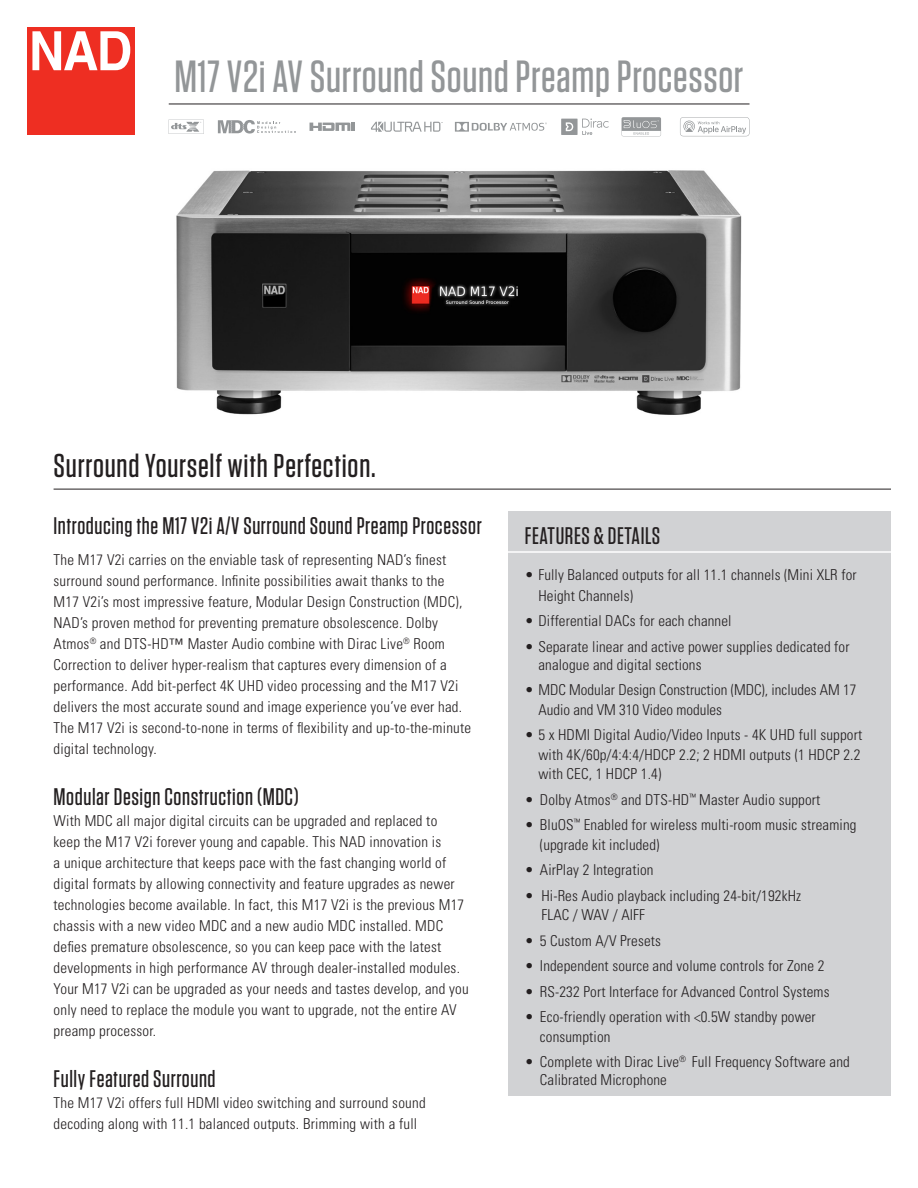
<style>
.page{position:relative;width:918px;height:1188px;background:#fff}
.page>*{position:absolute;margin:0;border:0;box-sizing:border-box;transform-origin:0 0}
.t1{font:500 45px "Tungsten";letter-spacing:.015em;color:#939698}
.t2{font:500 33px "Tungsten";letter-spacing:.025em;color:#231f20}
.t3{font:500 24px "Tungsten";letter-spacing:.025em;color:#231f20}
.t4{font:300 condensed 15px/21px "Univers";letter-spacing:.015em;color:#231f20}
.s1{font-family:"Frutiger";font-weight:400}
</style>
<div class="page">
<img style="left:168px;top:103px;width:582px;height:312px">
<div style="left:509px;top:512px;width:382px;height:584px;background:#d1d2d4"></div>
<div style="left:27px;top:27px;width:107px;height:107px;background:#ee2e22"></div>
<svg style="left:32px;top:31px;width:98px;height:39px"></svg>
<hr style="left:169px;top:104px;width:581px;height:1px;background:#231f20">
<hr style="left:505px;top:551px;width:389px;height:2px;background:#fff">
<hr style="left:54px;top:489px;width:837px;height:1px;background:#231f20">
<svg style="left:310px;top:123px;width:45px;height:8px"></svg>
<svg style="left:218px;top:120px;width:78px;height:14px"></svg>
<svg style="left:371px;top:122px;width:72px;height:10px"></svg>
<svg style="left:561px;top:119px;width:48px;height:16px"></svg>
<svg style="left:622px;top:117px;width:39px;height:19px"></svg>
<svg style="left:455px;top:122px;width:92px;height:10px"></svg>
<svg style="left:168px;top:120px;width:36px;height:14px"></svg>
<svg style="left:680px;top:117px;width:70px;height:19px"></svg>
<p class="t1" style="left:175px;top:53px;width:570px">M17 V2i AV Surround Sound Preamp Processor</p>
<p class="t2" style="left:54px;top:449px;width:324px">Surround Yourself with Perfection.</p>
<p class="t3" style="left:54px;top:513px;width:430px">Introducing the M17 V2i A/V Surround Sound Preamp Processor</p>
<p class="t4" style="left:54px;top:549px;width:419px">The M17 V2i carries on the enviable task of representing NAD’s finest surround sound performance. Infinite possibilities await thanks to the M17 V2i’s most impressive feature, Modular Design Construction (MDC), NAD’s proven method for preventing premature obsolescence. Dolby Atmos<sup>®</sup> and DTS-HD<span class="s1">™</span> Master Audio combine with Dirac Live<sup>®</sup> Room Correction to deliver hyper-realism that captures every dimension of a performance. Add bit-perfect 4K UHD video processing and the M17 V2i delivers the most accurate sound and image experience you’ve ever had.<br>The M17 V2i is second-to-none in terms of flexibility and up-to-the-minute digital technology.</p>
<p class="t3" style="left:54px;top:784px;width:247px">Modular Design Construction (MDC)</p>
<p class="t4" style="left:54px;top:810px;width:417px">With MDC all major digital circuits can be upgraded and replaced to<br>keep the M17 V2i forever young and capable. This NAD innovation is<br>a unique architecture that keeps pace with the fast changing world of digital formats by allowing connectivity and feature upgrades as newer technologies become available. In fact, this M17 V2i is the previous M17 chassis with a new video MDC and a new audio MDC installed. MDC defies premature obsolescence, so you can keep pace with the latest developments in high performance AV through dealer-installed modules.<br>Your M17 V2i can be upgraded as your needs and tastes develop, and you only need to replace the module you want to upgrade, not the entire AV preamp processor.</p>
<p class="t3" style="left:54px;top:1066px;width:164px">Fully Featured Surround</p>
<p class="t4" style="left:54px;top:1092px;width:374px">The M17 V2i offers full HDMI video switching and surround sound decoding along with 11.1 balanced outputs. Brimming with a full</p>
<p class="t3" style="left:525px;top:523px;width:137px">FEATURES &amp; DETAILS</p>
<p class="t4" style="left:538px;top:564px;width:320px;text-indent:-14px">• Fully Balanced outputs for all 11.1 channels (Mini XLR for<br>Height Channels)</p>
<p class="t4" style="left:525px;top:611px;width:208px">• Differential DACs for each channel</p>
<p class="t4" style="left:538px;top:638px;width:313px;line-height:18px;text-indent:-14px">• Separate linear and active power supplies dedicated for analogue and digital sections</p>
<p class="t4" style="left:538px;top:680px;width:320px;line-height:19.5px;text-indent:-14px">• MDC Modular Design Construction (MDC), includes AM 17<br>Audio and VM 310 Video modules</p>
<p class="t4" style="left:538px;top:725px;width:325px;line-height:19.5px;text-indent:-14px">• 5 x HDMI Digital Audio/Video Inputs - 4K UHD full support with 4K/60p/4:4:4/HDCP 2.2; 2 HDMI outputs (1 HDCP 2.2 with CEC, 1 HDCP 1.4)</p>
<p class="t4" style="left:525px;top:789px;width:297px">• Dolby Atmos<sup>®</sup> and DTS-HD<sup>™</sup> Master Audio support</p>
<p class="t4" style="left:540px;top:815px;width:318px;line-height:19.5px;text-indent:-15px">• BluOS<sup>™</sup> Enabled for wireless multi-room music streaming (upgrade kit included)</p>
<p class="t4" style="left:525px;top:860px;width:130px">• AirPlay 2 Integration</p>
<p class="t4" style="left:541px;top:886px;width:261px;line-height:19.5px;text-indent:-16px">• Hi-Res Audio playback including 24-bit/192kHz<br>FLAC / WAV / AIFF</p>
<p class="t4" style="left:525px;top:930px;width:138px">• 5 Custom A/V Presets</p>
<p class="t4" style="left:525px;top:956px;width:301px">• Independent source and volume controls for Zone 2</p>
<p class="t4" style="left:525px;top:981px;width:306px">• RS-232 Port Interface for Advanced Control Systems</p>
<p class="t4" style="left:540px;top:1007px;width:277px;line-height:19.5px;text-indent:-15px">• Eco-friendly operation with &lt;0.5W standby power consumption</p>
<p class="t4" style="left:540px;top:1053px;width:311px;line-height:18px;text-indent:-15px">• Complete with Dirac Live<sup>®</sup> Full Frequency Software and<br>Calibrated Microphone</p>
</div>
